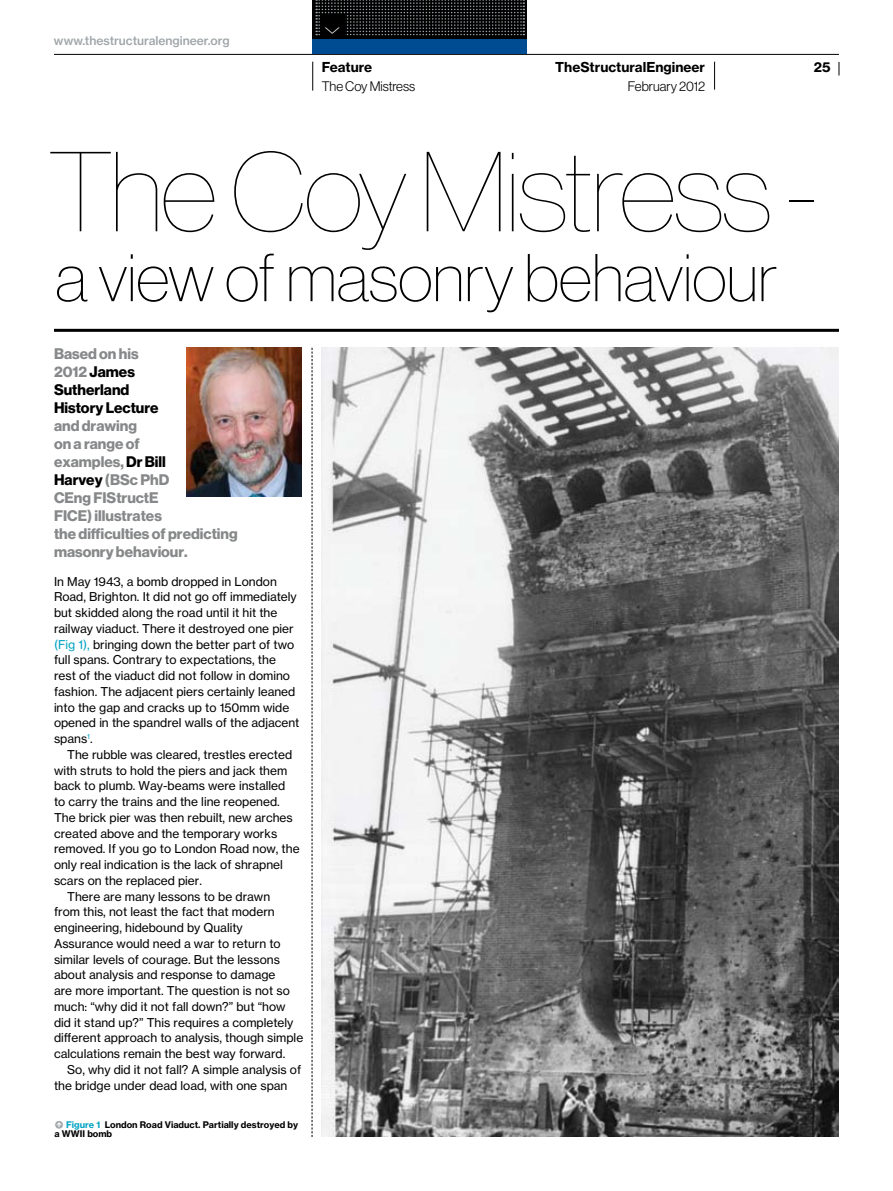
<style>
.page{position:relative;width:893px;height:1191px;background:#fff}
.page>*{position:absolute;margin:0;border:0;box-sizing:border-box;transform-origin:0 0}
.t1{font:111px "N Haas Grotesk DS Std 15 Ult Th";letter-spacing:-.02em;color:#000}
.t2{font:66px "N Haas Grotesk DS Std 25 Th";color:#000}
.t3{font:100 36px "National";color:#fff}
.t4{font:15px/18px "N Haas Grotesk DS Std 75 Bd";color:#868889}
.t5{font:15px/18px "N Haas Grotesk DS Std 75 Bd";color:#000}
.t6{font:13.5px "N Haas Grotesk TX Std 75 Bd";color:#000}
.t7{font:13.5px "N Haas Grotesk DS Std 45 Lt";color:#000}
.t8{font:12px/15.8px "N Haas Grotesk TX Std 55 Rg";color:#000}
.t9{font:12px "N Haas Grotesk TX Std 65 Md";color:#9fa5a8}
.t10{font:9px/9px "N Haas Grotesk TX Std 75 Bd";color:#000}
.s1{color:#868889}
.s2{color:#000}
.s3{color:#00a3c3}
.s4{font-family:"Mercury Text G2";font-size:10.5px;color:#9fa5a8}
</style>
<div class="page">
<hr style="left:54px;top:54px;width:785px;height:1px;background:#000">
<svg style="left:714px;top:62px;width:1px;height:28px"></svg>
<svg style="left:839px;top:62px;width:1px;height:13px"></svg>
<svg style="left:312px;top:62px;width:1px;height:29px"></svg>
<div style="left:312px;top:38px;width:215px;height:16px;background:#004c93"></div>
<svg style="left:312px;top:0;width:215px;height:38px"></svg>
<svg style="left:316px;top:0;width:208px;height:35px;background:#1b1c1d"></svg>
<div style="left:321px;top:14px;width:24px;height:22px;background:#000"></div>
<svg style="left:312px;top:348px;width:1px;height:789px"></svg>
<hr style="left:54px;top:329px;width:785px;height:3px;background:#000">
<img style="left:322px;top:347px;width:517px;height:790px">
<img style="left:187px;top:348px;width:114px;height:149px">
<p class="t9" style="left:54px;top:33px;width:177px">www.thestructuralengineer.org</p>
<h3 class="t3" style="left:354px;top:25px;width:12px;rotate:90deg">›</h3>
<p class="t6" style="left:322px;top:58px;width:52px">Feature</p>
<p class="t6" style="left:555px;top:58px;width:151px">TheStructuralEngineer</p>
<p class="t7" style="left:322px;top:78px;width:95px">The Coy Mistress</p>
<p class="t7" style="left:628px;top:78px;width:79px">February 2012</p>
<p class="t6" style="left:814px;top:58px;width:18px">25</p>
<h1 class="t1" style="left:48px;top:130px;width:771px">The Coy Mistress -</h1>
<h2 class="t2" style="left:55px;top:241px;width:723px">a view of masonry behaviour</h2>
<p class="t5" style="left:54px;top:345px;width:106px"><span class="s1">Based on his<br>2012</span> James<br>Sutherland<br>History Lecture</p>
<p class="t4" style="left:54px;top:417px;width:185px">and drawing<br>on a range of<br>examples, <span class="s2">Dr Bill<br>Harvey</span> (BSc PhD<br>CEng FIStructE<br>FICE) illustrates<br>the difficulties of predicting masonry behaviour.</p>
<p class="t8" style="left:54px;top:573px;width:247px">In May 1943, a bomb dropped in London Road, Brighton. It did not go off immediately but skidded along the road until it hit the railway viaduct. There it destroyed one pier <span class="s3">(Fig 1),</span> bringing down the better part of two full spans. Contrary to expectations, the rest of the viaduct did not follow in domino fashion. The adjacent piers certainly leaned into the gap and cracks up to 150mm wide opened in the spandrel walls of the adjacent spans<sup>1</sup>.</p>
<p class="t8" style="left:67px;top:746px;width:226px">The rubble was cleared, trestles erected</p>
<p class="t8" style="left:54px;top:762px;width:235px">with struts to hold the piers and jack them</p>
<p class="t8" style="left:54px;top:778px;width:233px">back to plumb. Way-beams were installed</p>
<p class="t8" style="left:54px;top:794px;width:227px">to carry the trains and the line reopened.</p>
<p class="t8" style="left:54px;top:809px;width:240px">The brick pier was then rebuilt, new arches</p>
<p class="t8" style="left:54px;top:825px;width:225px">created above and the temporary works</p>
<p class="t8" style="left:54px;top:841px;width:247px">removed. If you go to London Road now, the</p>
<p class="t8" style="left:54px;top:856px;width:230px">only real indication is the lack of shrapnel</p>
<p class="t8" style="left:54px;top:872px;width:150px">scars on the replaced pier.</p>
<p class="t8" style="left:67px;top:888px;width:204px">There are many lessons to be drawn</p>
<p class="t8" style="left:54px;top:904px;width:222px">from this, not least the fact that modern</p>
<p class="t8" style="left:54px;top:919px;width:190px">engineering, hidebound by Quality</p>
<p class="t8" style="left:54px;top:935px;width:228px">Assurance would need a war to return to</p>
<p class="t8" style="left:54px;top:951px;width:228px">similar levels of courage. But the lessons</p>
<p class="t8" style="left:54px;top:967px;width:223px">about analysis and response to damage</p>
<p class="t8" style="left:54px;top:982px;width:237px">are more important. The question is not so</p>
<p class="t8" style="left:54px;top:998px;width:233px">much: “why did it not fall down?” but “how</p>
<p class="t8" style="left:54px;top:1014px;width:241px">did it stand up?” This requires a completely</p>
<p class="t8" style="left:54px;top:1030px;width:251px">different approach to analysis, though simple</p>
<p class="t8" style="left:54px;top:1045px;width:233px">calculations remain the best way forward.</p>
<p class="t8" style="left:67px;top:1061px;width:236px">So, why did it not fall? A simple analysis of</p>
<p class="t8" style="left:54px;top:1077px;width:235px">the bridge under dead load, with one span</p>
<p class="t10" style="left:54px;top:1119px;width:245px"><span class="s4">•</span> <span class="s3">Figure 1</span> London Road Viaduct. Partially destroyed by a WWII bomb</p>
</div>
